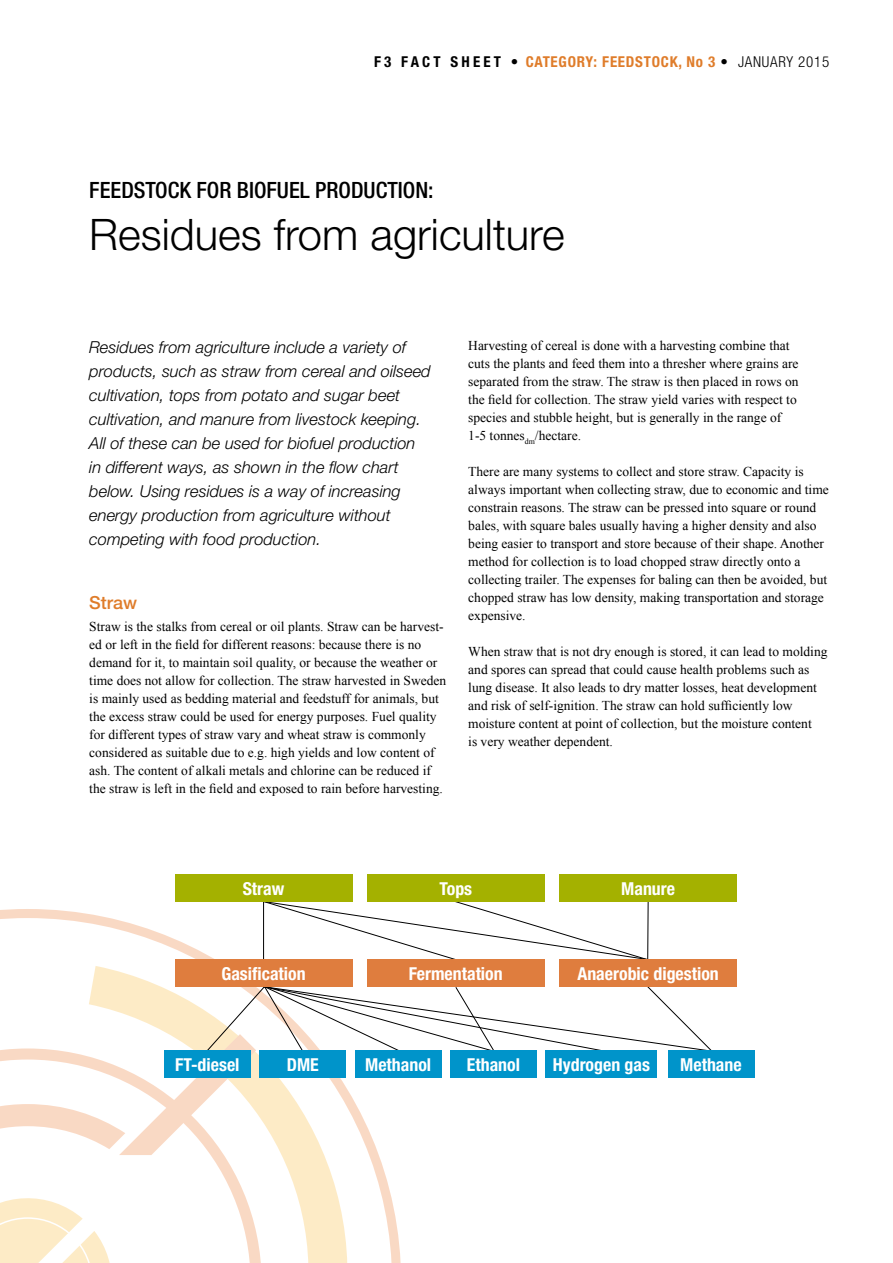
<style>
.page{position:relative;width:893px;height:1263px;background:#fff}
.page>*{position:absolute;margin:0;border:0;box-sizing:border-box;transform-origin:0 0}
.t1{font:300 43.5px "Helvetica Neue";color:#000}
.t2{font:500 condensed 22.5px "Helvetica Neue";color:#000}
.t3{font:500 18px "Helvetica Neue";color:#df7c2a}
.t4{font:700 condensed 17.85px "Helvetica Neue";color:#fff}
.t5{font:italic 300 16.5px/24px "Helvetica Neue";color:#000}
.t6{font:700 condensed 15px "Helvetica Neue";letter-spacing:.05em;color:#df7c2a}
.t7{font:700 condensed 15px "Helvetica Neue";letter-spacing:.21em;color:#000}
.t8{font:13.5px/18px "Times New Roman";color:#000}
.s1{color:#df7c2a}
.s2{color:#000}
.s3{font-weight:300;color:#000}
</style>
<div class="page">
<svg style="left:0;top:909px;width:353px;height:76px"></svg>
<svg style="left:262px;top:900px;width:387px;height:61px"></svg>
<svg style="left:0;top:985px;width:712px;height:278px"></svg>
<div style="left:164px;top:1050px;width:86px;height:28px;background:#0094ca"></div>
<div style="left:260px;top:1050px;width:86px;height:28px;background:#0094ca"></div>
<div style="left:355px;top:1050px;width:86px;height:28px;background:#0094ca"></div>
<div style="left:450px;top:1050px;width:86px;height:28px;background:#0094ca"></div>
<div style="left:546px;top:1050px;width:111px;height:28px;background:#0094ca"></div>
<div style="left:668px;top:1050px;width:86px;height:28px;background:#0094ca"></div>
<div style="left:175px;top:874px;width:177px;height:27px;background:#a4b100"></div>
<div style="left:367px;top:874px;width:177px;height:27px;background:#a4b100"></div>
<div style="left:560px;top:874px;width:177px;height:27px;background:#a4b100"></div>
<div style="left:175px;top:960px;width:177px;height:27px;background:#df7d3e"></div>
<div style="left:367px;top:960px;width:177px;height:27px;background:#df7d3e"></div>
<div style="left:560px;top:960px;width:177px;height:27px;background:#df7d3e"></div>
<p class="t7" style="left:374px;top:53px;width:161px">f3 fact sheet • <span class="s1">CATE</span></p>
<p class="t6" style="left:559px;top:53px;width:272px">GORY: FEEDSTOCK, No 3 <span class="s2">•</span> <span class="s3">JANUARY 2015</span></p>
<h2 class="t2" style="left:89px;top:176px;width:346px">FEEDSTOCK FOR BIOFUEL PRODUCTION:</h2>
<h1 class="t1" style="left:89px;top:208px;width:477px">Residues from agriculture</h1>
<p class="t5" style="left:89px;top:335px;width:343px">Residues from agriculture include a variety of products, such as straw from cereal and oilseed cultivation, tops from potato and sugar beet cultivation, and manure from livestock keeping.<br>All of these can be used for biofuel production in different ways, as shown in the flow chart below. Using residues is a way of increasing energy production from agriculture without competing with food production.</p>
<h3 class="t3" style="left:89px;top:592px;width:50px">Straw</h3>
<p class="t8" style="left:89px;top:617px;width:359px">Straw is the stalks from cereal or oil plants. Straw can be harvest&shy;ed or left in the field for different reasons: because there is no demand for it, to maintain soil quality, or because the weather or time does not allow for collection. The straw harvested in Sweden is mainly used as bedding material and feedstuff for animals, but the excess straw could be used for energy purposes. Fuel quality for different types of straw vary and wheat straw is commonly considered as suitable due to e.g. high yields and low content of ash. The content of alkali metals and chlorine can be reduced if the straw is left in the field and exposed to rain before harvesting.</p>
<p class="t8" style="left:468px;top:336px;width:332px">Harvesting of cereal is done with a harvesting combine that cuts the plants and feed them into a thresher where grains are separated from the straw. The straw is then placed in rows on the field for collection. The straw yield varies with respect to species and stubble height, but is generally in the range of 1-5 tonnes<sub>dm</sub>/hectare.</p>
<p class="t8" style="left:468px;top:462px;width:362px">There are many systems to collect and store straw. Capacity is always important when collecting straw, due to economic and time constrain reasons. The straw can be pressed into square or round bales, with square bales usually having a higher density and also being easier to transport and store because of their shape. Another method for collection is to load chopped straw directly onto a collecting trailer. The expenses for baling can then be avoided, but chopped straw has low density, making transportation and storage expensive.</p>
<p class="t8" style="left:468px;top:642px;width:361px">When straw that is not dry enough is stored, it can lead to molding and spores can spread that could cause health problems such as lung disease. It also leads to dry matter losses, heat development and risk of self-ignition. The straw can hold sufficiently low moisture content at point of collection, but the moisture content<br>is very weather dependent.</p>
<h3 class="t4" style="left:243px;top:877px;width:43px">Straw</h3>
<h3 class="t4" style="left:439px;top:877px;width:34px">Tops</h3>
<h3 class="t4" style="left:621px;top:877px;width:55px">Manure</h3>
<h3 class="t4" style="left:221px;top:963px;width:86px">Gasification</h3>
<h3 class="t4" style="left:409px;top:963px;width:95px">Fermentation</h3>
<h3 class="t4" style="left:577px;top:963px;width:143px">Anaerobic digestion</h3>
<h3 class="t4" style="left:175px;top:1054px;width:66px">FT-diesel</h3>
<h3 class="t4" style="left:287px;top:1054px;width:34px">DME</h3>
<h3 class="t4" style="left:365px;top:1054px;width:68px">Methanol</h3>
<h3 class="t4" style="left:467px;top:1054px;width:55px">Ethanol</h3>
<h3 class="t4" style="left:553px;top:1054px;width:99px">Hydrogen gas</h3>
<h3 class="t4" style="left:680px;top:1054px;width:63px">Methane</h3>
</div>
